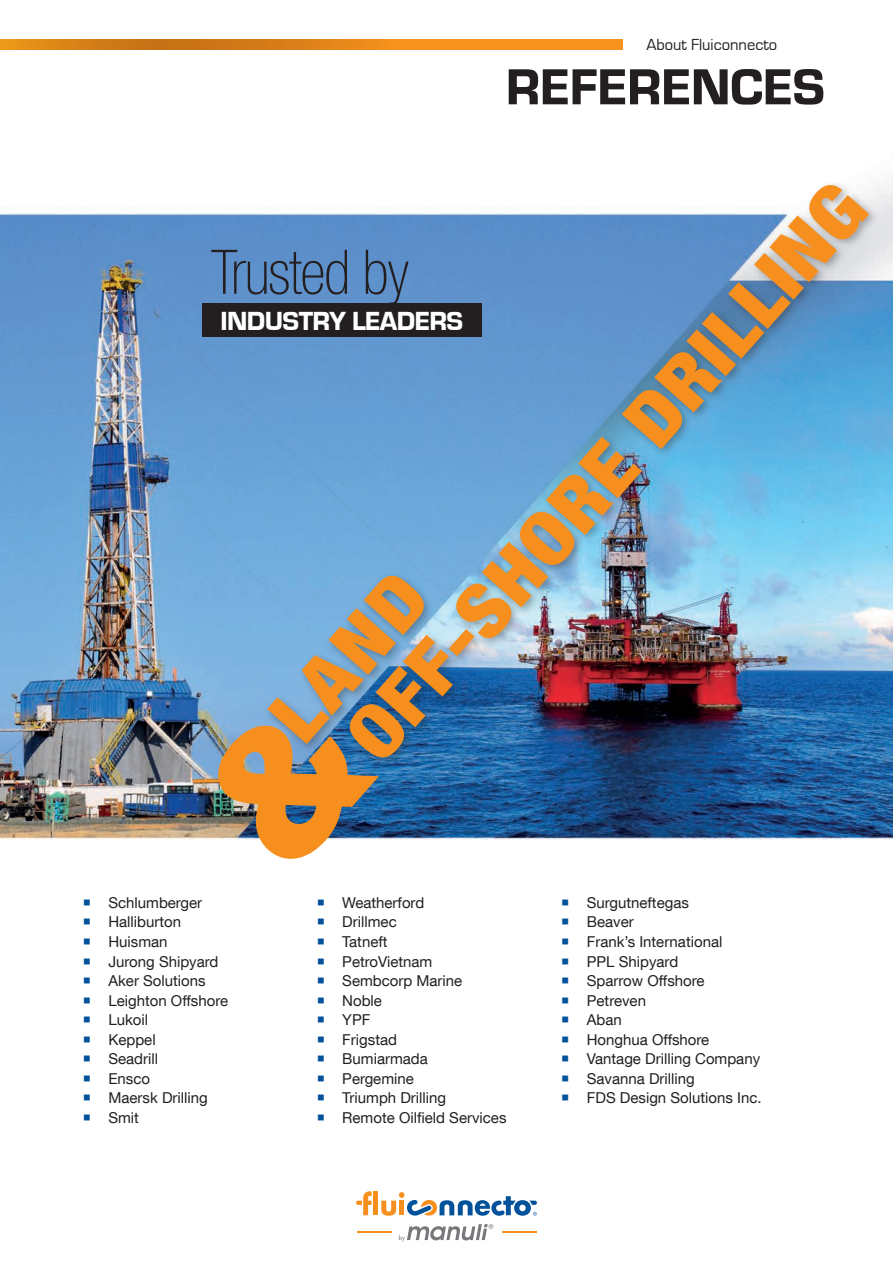
<style>
.page{position:relative;width:893px;height:1263px;background:#fff}
.page>*{position:absolute;margin:0;border:0;box-sizing:border-box;transform-origin:0 0}
.t1{font:900 condensed 73.95px "Helvetica Neue LT Com";color:#f68f1e;scale:1.14 1}
.t2{font:100 condensed 61.5px "Helvetica Neue LT Com";letter-spacing:-.02em;color:#231f20}
.t3{font:52.5px "Eurostile T Heav";color:#231f20}
.t4{font:27px "Eurostile T Heav";letter-spacing:-.02em;color:#fff}
.t5{font:16.5px "Eurostile";color:#231f20}
.t6{font:15px "Helvetica Neue LT Com";color:#231f20}
</style>
<div class="page">
<svg style="left:0;top:40px;width:623px;height:9px;background:#e38619"></svg>
<img style="left:0;top:182px;width:893px;height:658px">
<div style="left:263px;top:571px;width:171px;height:183px;background:#231f20;opacity:.36"></div>
<div style="left:345px;top:180px;width:534px;height:588px;background:#231f20;opacity:.36"></div>
<div style="left:202px;top:303px;width:279px;height:33px;background:#231f20"></div>
<hr style="left:502px;top:1231px;width:34px;height:1px;background:#f68f1e">
<svg style="left:381px;top:1192px;width:156px;height:24px"></svg>
<hr style="left:357px;top:1231px;width:34px;height:1px;background:#f68f1e">
<div style="left:373px;top:1191px;width:5px;height:24px;background:#f68f1e"></div>
<svg style="left:356px;top:1191px;width:16px;height:24px"></svg>
<svg style="left:399px;top:1224px;width:94px;height:17px"></svg>
<img style="left:195px;top:689px;width:186px;height:151px">
<p class="t5" style="left:646px;top:35px;width:132px">About Fluiconnecto</p>
<p class="t3" style="left:506px;top:58px;width:321px">REFERENCES</p>
<p class="t1" style="left:330px;top:721px;width:650px;rotate:-49deg">OFF-SHORE DRILLING</p>
<p class="t2" style="left:211px;top:237px;width:199px">Trusted by</p>
<p class="t4" style="left:220px;top:306px;width:244px">INDUSTRY LEADERS</p>
<p class="t1" style="left:252px;top:701px;width:171px;rotate:-49deg">LAND</p>
<p class="t6" style="left:108px;top:893px;width:95px">Schlumberger</p>
<p class="t6" style="left:108px;top:913px;width:74px">Halliburton</p>
<p class="t6" style="left:108px;top:932px;width:61px">Huisman</p>
<p class="t6" style="left:108px;top:952px;width:112px">Jurong Shipyard</p>
<p class="t6" style="left:108px;top:971px;width:99px">Aker Solutions</p>
<p class="t6" style="left:108px;top:991px;width:121px">Leighton Offshore</p>
<p class="t6" style="left:108px;top:1010px;width:41px">Lukoil</p>
<p class="t6" style="left:108px;top:1030px;width:49px">Keppel</p>
<p class="t6" style="left:108px;top:1049px;width:51px">Seadrill</p>
<p class="t6" style="left:108px;top:1069px;width:43px">Ensco</p>
<p class="t6" style="left:108px;top:1088px;width:101px">Maersk Drilling</p>
<p class="t6" style="left:108px;top:1108px;width:32px">Smit</p>
<p class="t6" style="left:342px;top:893px;width:83px">Weatherford</p>
<p class="t6" style="left:342px;top:913px;width:56px">Drillmec</p>
<p class="t6" style="left:342px;top:932px;width:47px">Tatneft</p>
<p class="t6" style="left:342px;top:952px;width:92px">PetroVietnam</p>
<p class="t6" style="left:342px;top:971px;width:122px">Sembcorp Marine</p>
<p class="t6" style="left:342px;top:991px;width:41px">Noble</p>
<p class="t6" style="left:342px;top:1010px;width:30px">YPF</p>
<p class="t6" style="left:342px;top:1030px;width:56px">Frigstad</p>
<p class="t6" style="left:342px;top:1049px;width:87px">Bumiarmada</p>
<p class="t6" style="left:342px;top:1069px;width:73px">Pergemine</p>
<p class="t6" style="left:342px;top:1088px;width:105px">Triumph Drilling</p>
<p class="t6" style="left:342px;top:1108px;width:166px">Remote Oilfield Services</p>
<p class="t6" style="left:587px;top:893px;width:104px">Surgutneftegas</p>
<p class="t6" style="left:587px;top:913px;width:48px">Beaver</p>
<p class="t6" style="left:587px;top:932px;width:137px">Frank’s International</p>
<p class="t6" style="left:587px;top:952px;width:93px">PPL Shipyard</p>
<p class="t6" style="left:587px;top:971px;width:119px">Sparrow Offshore</p>
<p class="t6" style="left:587px;top:991px;width:61px">Petreven</p>
<p class="t6" style="left:587px;top:1010px;width:37px">Aban</p>
<p class="t6" style="left:587px;top:1030px;width:124px">Honghua Offshore</p>
<p class="t6" style="left:587px;top:1049px;width:175px">Vantage Drilling Company</p>
<p class="t6" style="left:587px;top:1069px;width:110px">Savanna Drilling</p>
<p class="t6" style="left:587px;top:1088px;width:176px">FDS Design Solutions Inc.</p>
</div>
